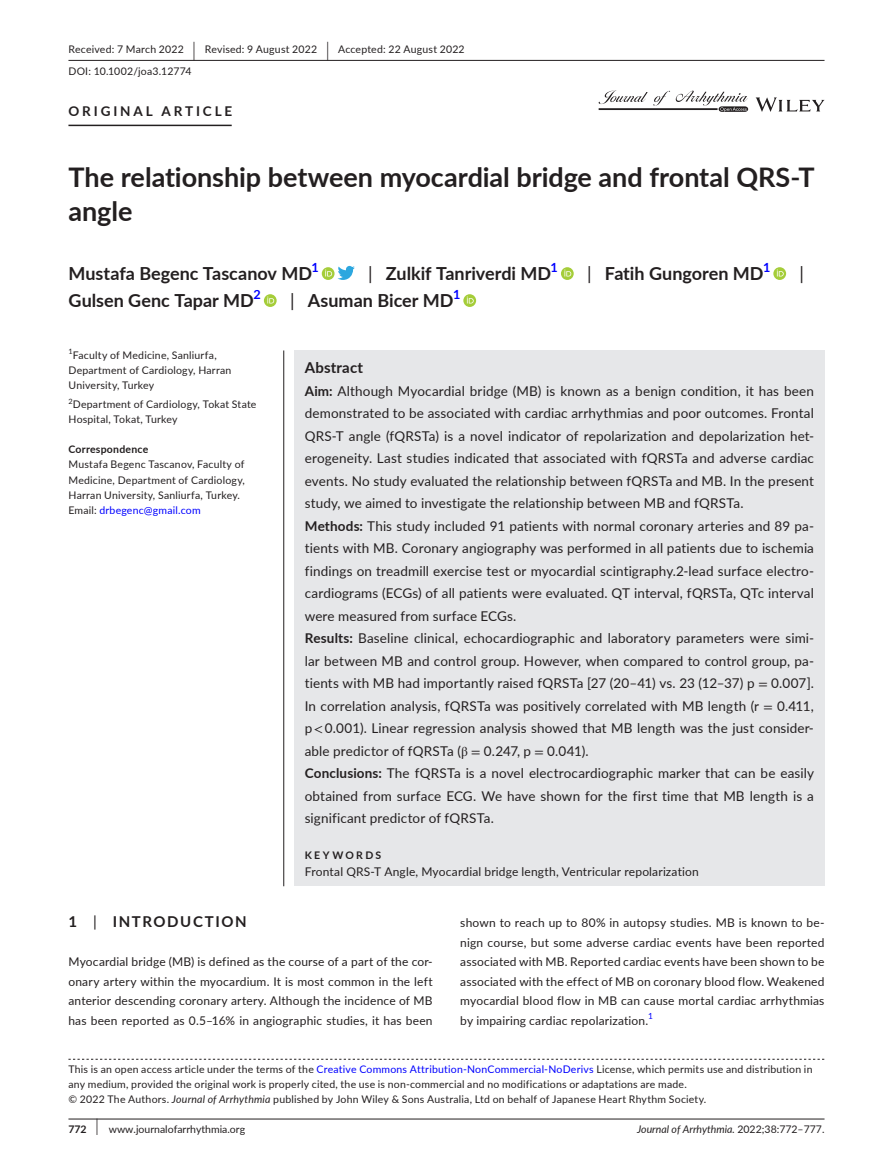
<style>
.page{position:relative;width:893px;height:1174px;background:#fff}
.page>*{position:absolute;margin:0;border:0;box-sizing:border-box;transform-origin:0 0}
.t1{font:700 27px/34.5px "Lato";color:#231f20}
.t2{font:700 18px "Lato";color:#231f20}
.t3{font:18px "Lato";color:#231f20}
.t4{font:700 15px "Lato";letter-spacing:.1em;color:#231f20}
.t5{font:700 15px "Lato";letter-spacing:.015em;color:#231f20}
.t6{font:13.5px/22.5px "Lato";letter-spacing:.01em;color:#231f20}
.t7{font:700 13.5px "Lato";letter-spacing:.215em;color:#231f20}
.t8{font:700 12.6px "Lato";color:#00f}
.t9{font:12px/19.5px "Lato";letter-spacing:.015em;color:#231f20;text-align:justify}
.t10{font:10.5px/15px "Lato";letter-spacing:.02em;color:#231f20}
.t11{font:italic 10.5px "Lato";color:#231f20}
.t12{font:10.5px "Lato";color:#231f20}
.t13{font:700 10.5px "Lato";letter-spacing:.02em;color:#231f20}
.t14{font:700 10.5px "Lato";letter-spacing:.22em;color:#231f20}
.t15{font:7.35px "Lato";color:#231f20}
.s1{font-size:19.65px}
.s2{font-weight:400}
.s3{color:#00f}
.s4{font-weight:700}
.s5{font-family:"STIX"}
.s6{font-style:italic}
.s7{font-size:17.4px}
.s8{font-style:normal}
</style>
<div class="page">
<hr style="left:68px;top:1118px;width:756px;height:1px;background:#231f20">
<svg style="left:756px;top:97px;width:68px;height:15px"></svg>
<svg style="left:599px;top:91px;width:149px;height:21px"></svg>
<hr style="left:68px;top:60px;width:756px;height:1px;background:#231f20">
<hr style="left:68px;top:125px;width:164px;height:1px;background:#231f20">
<svg style="left:322px;top:267px;width:13px;height:13px"></svg>
<svg style="left:325px;top:269px;width:7px;height:7px"></svg>
<svg style="left:338px;top:266px;width:17px;height:14px"></svg>
<svg style="left:561px;top:267px;width:13px;height:13px"></svg>
<svg style="left:564px;top:269px;width:7px;height:7px"></svg>
<svg style="left:773px;top:267px;width:13px;height:13px"></svg>
<svg style="left:777px;top:269px;width:7px;height:7px"></svg>
<svg style="left:264px;top:294px;width:13px;height:13px"></svg>
<svg style="left:267px;top:296px;width:7px;height:7px"></svg>
<svg style="left:463px;top:294px;width:13px;height:13px"></svg>
<svg style="left:467px;top:296px;width:7px;height:7px"></svg>
<svg style="left:68px;top:1058px;width:756px;height:1px"></svg>
<div style="left:294px;top:350px;width:530px;height:536px;background:#e6e7e9"></div>
<hr style="left:283px;top:350px;width:1px;height:536px;background:#231f20">
<p class="t10" style="left:68px;top:38px;width:398px;line-height:21.8px">Received: 7 March 2022 <span class="s1">|</span> Revised: 9 August 2022 <span class="s1">|</span> Accepted: 22 August 2022<br>DOI: 10.1002/joa3.12774</p>
<p class="t7" style="left:68px;top:101px;width:165px">ORIGINAL ARTICLE</p>
<h1 class="t1" style="left:68px;top:159px;width:748px">The relationship between myocardial bridge and frontal QRS-T angle</h1>
<h2 class="t2" style="left:68px;top:260px;width:245px">Mustafa Begenc Tascanov MD</h2>
<p class="t8" style="left:311px;top:258px;width:9px">1</p>
<h2 class="t2" style="left:368px;top:260px;width:184px"><span class="s2">|</span> Zulkif Tanriverdi MD</h2>
<p class="t8" style="left:551px;top:258px;width:9px">1</p>
<h2 class="t2" style="left:587px;top:260px;width:178px"><span class="s2">|</span> Fatih Gungoren MD</h2>
<p class="t8" style="left:763px;top:258px;width:9px">1</p>
<h2 class="t3" style="left:800px;top:260px;width:6px">|</h2>
<h2 class="t2" style="left:68px;top:287px;width:187px">Gulsen Genc Tapar MD</h2>
<p class="t8" style="left:254px;top:285px;width:9px">2</p>
<h2 class="t2" style="left:290px;top:287px;width:165px"><span class="s2">|</span> Asuman Bicer MD</h2>
<p class="t8" style="left:453px;top:285px;width:9px">1</p>
<p class="t15" style="left:68px;top:346px;width:6px">1</p>
<p class="t10" style="left:68px;top:347px;width:165px;text-indent:4px">Faculty of Medicine, Sanliurfa,<br>Department of Cardiology, Harran<br>University, Turkey</p>
<p class="t15" style="left:68px;top:396px;width:6px">2</p>
<p class="t10" style="left:68px;top:397px;width:190px;text-indent:4px">Department of Cardiology, Tokat State<br>Hospital, Tokat, Turkey</p>
<p class="t13" style="left:68px;top:442px;width:81px">Correspondence</p>
<p class="t10" style="left:68px;top:457px;width:178px">Mustafa Begenc Tascanov, Faculty of Medicine, Department of Cardiology, Harran University, Sanliurfa, Turkey.<br>Email: <span class="s3">drbegenc@gmail.com</span></p>
<p class="t5" style="left:305px;top:356px;width:60px">Abstract</p>
<p class="t6" style="left:305px;top:379px;width:511px"><span class="s4">Aim:</span> Although Myocardial bridge (MB) is known as a benign condition, it has been demonstrated to be associated with cardiac arrhythmias and poor outcomes. Frontal QRS-T angle (fQRSTa) is a novel indicator of repolarization and depolarization het&shy;erogeneity. Last studies indicated that associated with fQRSTa and adverse cardiac events. No study evaluated the relationship between fQRSTa and MB. In the present study, we aimed to investigate the relationship between MB and fQRSTa.<br><span class="s4">Methods:</span> This study included 91 patients with normal coronary arteries and 89 pa&shy;tients with MB. Coronary angiography was performed in all patients due to ischemia findings on treadmill exercise test or myocardial scintigraphy.2-lead surface electro&shy;cardiograms (ECGs) of all patients were evaluated. QT interval, fQRSTa, QTc interval were measured from surface ECGs.<br><span class="s4">Results:</span> Baseline clinical, echocardiographic and laboratory parameters were simi&shy;lar between MB and control group. However, when compared to control group, pa&shy;tients with MB had importantly raised fQRSTa [27 (20–41) vs. 23 (12–37) p <span class="s5">=</span> 0.007].<br>In correlation analysis, fQRSTa was positively correlated with MB length (r <span class="s5">=</span> 0.411, p <span class="s5">&lt;</span> 0.001). Linear regression analysis showed that MB length was the just consider&shy;able predictor of fQRSTa (<span class="s5">β =</span> 0.247, p <span class="s5">=</span> 0.041).<br><span class="s4">Conclusions:</span> The fQRSTa is a novel electrocardiographic marker that can be easily obtained from surface ECG. We have shown for the first time that MB length is a significant predictor of fQRSTa.</p>
<p class="t14" style="left:305px;top:847px;width:78px">KEYWORDS</p>
<p class="t9" style="left:305px;top:861px;width:396px">Frontal QRS-T Angle, Myocardial bridge length, Ventricular repolarization</p>
<p class="t4" style="left:68px;top:911px;width:180px">1 <span class="s2">|</span> INTRODUCTION</p>
<p class="t9" style="left:68px;top:951px;width:366px">Myocardial bridge (MB) is defined as the course of a part of the cor&shy;onary artery within the myocardium. It is most common in the left anterior descending coronary artery. Although the incidence of MB has been reported as 0.5–16% in angiographic studies, it has been</p>
<p class="t9" style="left:460px;top:912px;width:366px">shown to reach up to 80% in autopsy studies. MB is known to be&shy;nign course, but some adverse cardiac events have been reported associated with MB. Reported cardiac events have been shown to be associated with the effect of MB on coronary blood flow. Weakened myocardial blood flow in MB can cause mortal cardiac arrhythmias by impairing cardiac repolarization.<sup>1</sup></p>
<p class="t10" style="left:68px;top:1061px;width:746px">This is an open access article under the terms of the <span class="s3">Creative Commons Attribution-NonCommercial-NoDerivs</span> License, which permits use and distribution in any medium, provided the original work is properly cited, the use is non-commercial and no modifications or adaptations are made.<br>© 2022 The Authors. <span class="s6">Journal of Arrhythmia</span> published by John Wiley &amp; Sons Australia, Ltd on behalf of Japanese Heart Rhythm Society.</p>
<p class="t12" style="left:68px;top:1121px;width:178px"><span class="s4">772</span> <span class="s7">|</span> www.journalofarrhythmia.org</p>
<p class="t11" style="left:637px;top:1121px;width:189px">Journal of Arrhythmia. <span class="s8">2022;38:772–777.</span></p>
</div>
